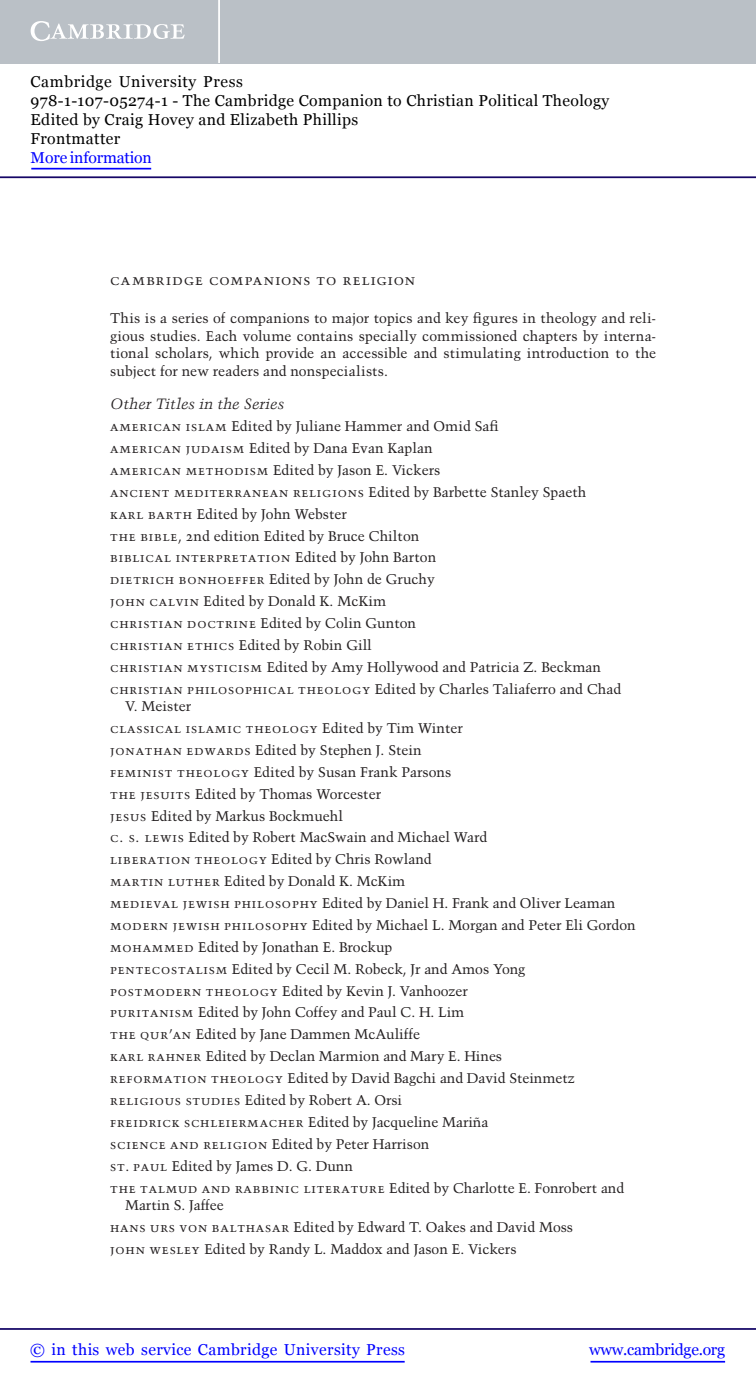
<style>
.page{position:relative;width:756px;height:1388px;background:#fff}
.page>*{position:absolute;margin:0;border:0;box-sizing:border-box;transform-origin:0 0}
.t1{font:15.75px/18.9px "Georgia";letter-spacing:.025em;color:#000}
.t2{font:15.75px "Georgia";letter-spacing:.025em;color:#00f}
.t3{font:15.75px "Trump Mediaeval LT Std";letter-spacing:.06em;color:#231f20}
.t4{font:15.75px "Georgia";letter-spacing:-.015em;color:#00f}
.t5{font:15.75px "Georgia";letter-spacing:-.01em;color:#00f}
.t6{font:italic 14.88px "Trump Mediaeval LT Std";color:#231f20}
.t7{font:14px/21.9px "Trump Mediaeval LT Std";letter-spacing:.05em;color:#231f20}
</style>
<div class="page">
<hr style="left:591px;top:1361px;width:134px;height:1px;background:#00f">
<hr style="left:0;top:1328px;width:756px;height:2px;background:#150666">
<hr style="left:31px;top:1361px;width:374px;height:1px;background:#00f">
<div style="left:0;top:0;width:756px;height:63px;background:#bac0c6"></div>
<svg style="left:31px;top:21px;width:154px;height:20px"></svg>
<hr style="left:218px;top:0;width:2px;height:63px;background:#fff">
<hr style="left:0;top:176px;width:756px;height:2px;background:#150666">
<hr style="left:31px;top:168px;width:120px;height:1px;background:#00f">
<p class="t1" style="left:31px;top:73px;width:580px">Cambridge University Press<br>978-1-107-05274-1 - The Cambridge Companion to Christian Political Theology Edited by Craig Hovey and Elizabeth Phillips<br>Frontmatter</p>
<p class="t5" style="left:31px;top:148px;width:123px">More information</p>
<p class="t3" style="left:110px;top:272px;width:307px">CAMBRIDGE COMPANIONS TO RELIGION</p>
<p class="t7" style="left:110px;top:310px;width:548px;line-height:17.5px;text-align:justify">This is a series of companions to major topics and key figures in theology and reli&shy;gious studies. Each volume contains specially commissioned chapters by interna&shy;tional scholars, which provide an accessible and stimulating introduction to the subject for new readers and nonspecialists.</p>
<p class="t6" style="left:110px;top:398px;width:176px">Other Titles in the Series</p>
<p class="t7" style="left:110px;top:416px;width:512px">AMERICAN ISLAM Edited by Juliane Hammer and Omid Safi<br>AMERICAN JUDAISM Edited by Dana Evan Kaplan<br>AMERICAN METHODISM Edited by Jason E. Vickers<br>ANCIENT MEDITERRANEAN RELIGIONS Edited by Barbette Stanley Spaeth KARL BARTH Edited by John Webster<br>THE BIBLE, 2nd edition Edited by Bruce Chilton<br>BIBLICAL INTERPRETATION Edited by John Barton<br>DIETRICH BONHOEFFER Edited by John de Gruchy<br>JOHN CALVIN Edited by Donald K. McKim<br>CHRISTIAN DOCTRINE Edited by Colin Gunton<br>CHRISTIAN ETHICS Edited by Robin Gill<br>CHRISTIAN MYSTICISM Edited by Amy Hollywood and Patricia Z. Beckman CHRISTIAN PHILOSOPHICAL THEOLOGY Edited by Charles Taliaferro and Chad</p>
<p class="t7" style="left:110px;top:696px;width:527px;text-indent:15px">V. Meister<br>CLASSICAL ISLAMIC THEOLOGY Edited by Tim Winter<br>JONATHAN EDWARDS Edited by Stephen J. Stein<br>FEMINIST THEOLOGY Edited by Susan Frank Parsons<br>THE JESUITS Edited by Thomas Worcester<br>JESUS Edited by Markus Bockmuehl<br>C. S. LEWIS Edited by Robert MacSwain and Michael Ward<br>LIBERATION THEOLOGY Edited by Chris Rowland<br>MARTIN LUTHER Edited by Donald K. McKim<br>MEDIEVAL JEWISH PHILOSOPHY Edited by Daniel H. Frank and Oliver Leaman MODERN JEWISH PHILOSOPHY Edited by Michael L. Morgan and Peter Eli Gordon MOHAMMED Edited by Jonathan E. Brockup<br>PENTECOSTALISM Edited by Cecil M. Robeck, Jr and Amos Yong<br>POSTMODERN THEOLOGY Edited by Kevin J. Vanhoozer<br>PURITANISM Edited by John Coffey and Paul C. H. Lim<br>THE QUR’AN Edited by Jane Dammen McAuliffe<br>KARL RAHNER Edited by Declan Marmion and Mary E. Hines<br>REFORMATION THEOLOGY Edited by David Bagchi and David Steinmetz RELIGIOUS STUDIES Edited by Robert A. Orsi<br>FREIDRICK SCHLEIERMACHER Edited by Jacqueline Mariña<br>SCIENCE AND RELIGION Edited by Peter Harrison<br>ST. PAUL Edited by James D. G. Dunn<br>THE TALMUD AND RABBINIC LITERATURE Edited by Charlotte E. Fonrobert and</p>
<p class="t7" style="left:110px;top:1195px;width:464px;text-indent:15px">Martin S. Jaffee<br>HANS URS VON BALTHASAR Edited by Edward T. Oakes and David Moss<br>JOHN WESLEY Edited by Randy L. Maddox and Jason E. Vickers</p>
<p class="t2" style="left:30px;top:1339px;width:376px">© in this web service Cambridge University Press</p>
<p class="t4" style="left:589px;top:1339px;width:137px">www.cambridge.org</p>
</div>
